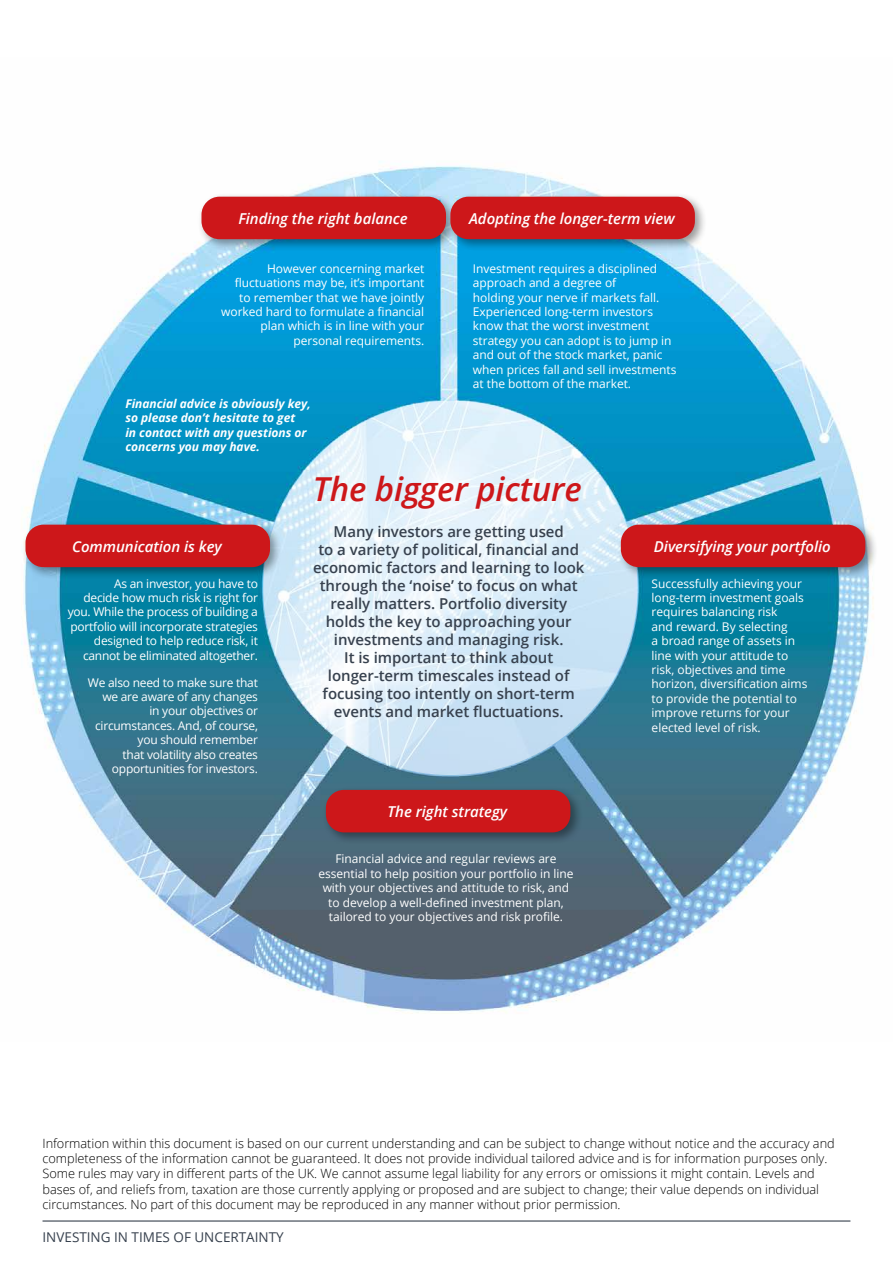
<style>
.page{position:relative;width:893px;height:1263px;background:#fff}
.page>*{position:absolute;margin:0;border:0;box-sizing:border-box;transform-origin:0 0}
.t1{font:italic 600 33px "Open Sans";letter-spacing:-.005em;color:#cd171a}
.t2{font:600 15px/18px "Open Sans";letter-spacing:-.005em;color:#37414e;text-align:center}
.t3{font:italic 600 15px "Open Sans";letter-spacing:-.005em;color:#fff}
.t4{font:13.5px "Open Sans";color:#37414e}
.t5{font:300 12.75px/15.3px "Open Sans";letter-spacing:-.005em;color:#000}
.t6{font:12px/14.4px "Open Sans";letter-spacing:-.005em;color:#fff;text-align:right}
.t7{font:italic 700 12px/14.4px "Open Sans";letter-spacing:-.005em;color:#fff}
</style>
<div class="page">
<hr style="left:43px;top:1220px;width:807px;height:1px;background:#37414e">
<img style="left:21px;top:161px;width:853px;height:853px">
<svg style="left:263px;top:401px;width:374px;height:374px"></svg>
<div style="left:197px;top:193px;width:261px;height:59px;background:#000;opacity:.39"></div>
<div style="left:201px;top:197px;width:245px;height:42px;background:#cd171a;border-radius:18px"></div>
<div style="left:446px;top:193px;width:261px;height:59px;background:#000;opacity:.39"></div>
<div style="left:450px;top:197px;width:245px;height:42px;background:#cd171a;border-radius:18px"></div>
<div style="left:22px;top:521px;width:260px;height:58px;background:#000;opacity:.39"></div>
<div style="left:26px;top:525px;width:244px;height:42px;background:#cd171a;border-radius:18px"></div>
<div style="left:617px;top:521px;width:261px;height:58px;background:#000;opacity:.39"></div>
<div style="left:621px;top:525px;width:244px;height:42px;background:#cd171a;border-radius:18px"></div>
<div style="left:322px;top:786px;width:261px;height:59px;background:#000;opacity:.39"></div>
<div style="left:326px;top:790px;width:244px;height:42px;background:#cd171a;border-radius:18px"></div>
<p class="t3" style="left:238px;top:208px;width:171px">Finding the right balance</p>
<p class="t3" style="left:469px;top:208px;width:207px">Adopting the longer-term view</p>
<p class="t6" style="left:221px;top:261px;width:205px">However concerning market fluctuations may be, it’s important to remember that we have jointly worked hard to formulate a financial plan which is in line with your personal requirements.</p>
<p class="t7" style="left:125px;top:396px;width:187px">Financial advice is obviously key, so please don’t hesitate to get<br>in contact with any questions or concerns you may have.</p>
<p class="t6" style="left:473px;top:261px;width:205px;text-align:left">Investment requires a disciplined approach and a degree of<br>holding your nerve if markets fall.<br>Experienced long-term investors know that the worst investment strategy you can adopt is to jump in and out of the stock market, panic when prices fall and sell investments at the bottom of the market.</p>
<h1 class="t1" style="left:313px;top:466px;width:270px">The bigger picture</h1>
<p class="t2" style="left:313px;top:522px;width:273px">Many investors are getting used<br>to a variety of political, financial and economic factors and learning to look through the ‘noise’ to focus on what really matters. Portfolio diversity holds the key to approaching your investments and managing risk.<br>It is important to think about longer-term timescales instead of focusing too intently on short-term events and market fluctuations.</p>
<p class="t3" style="left:72px;top:536px;width:151px">Communication is key</p>
<p class="t3" style="left:654px;top:536px;width:178px">Diversifying your portfolio</p>
<p class="t6" style="left:652px;top:576px;width:157px;text-align:left">Successfully achieving your long-term investment goals requires balancing risk<br>and reward. By selecting<br>a broad range of assets in line with your attitude to risk, objectives and time horizon, diversification aims to provide the potential to improve returns for your elected level of risk.</p>
<p class="t6" style="left:68px;top:576px;width:192px">As an investor, you have to<br>decide how much risk is right for you. While the process of building a portfolio will incorporate strategies designed to help reduce risk, it cannot be eliminated altogether.</p>
<p class="t6" style="left:88px;top:675px;width:172px">We also need to make sure that we are aware of any changes<br>in your objectives or circumstances. And, of course, you should remember<br>that volatility also creates opportunities for investors.</p>
<p class="t3" style="left:388px;top:801px;width:121px">The right strategy</p>
<p class="t6" style="left:318px;top:851px;width:257px;text-align:center">Financial advice and regular reviews are essential to help position your portfolio in line with your objectives and attitude to risk, and to develop a well-defined investment plan, tailored to your objectives and risk profile.</p>
<p class="t5" style="left:43px;top:1135px;width:794px">Information within this document is based on our current understanding and can be subject to change without notice and the accuracy and completeness of the information cannot be guaranteed. It does not provide individual tailored advice and is for information purposes only.<br>Some rules may vary in different parts of the UK. We cannot assume legal liability for any errors or omissions it might contain. Levels and bases of, and reliefs from, taxation are those currently applying or proposed and are subject to change; their value depends on individual circumstances. No part of this document may be reproduced in any manner without prior permission.</p>
<p class="t4" style="left:43px;top:1227px;width:243px">INVESTING IN TIMES OF UNCERTAINTY</p>
</div>
